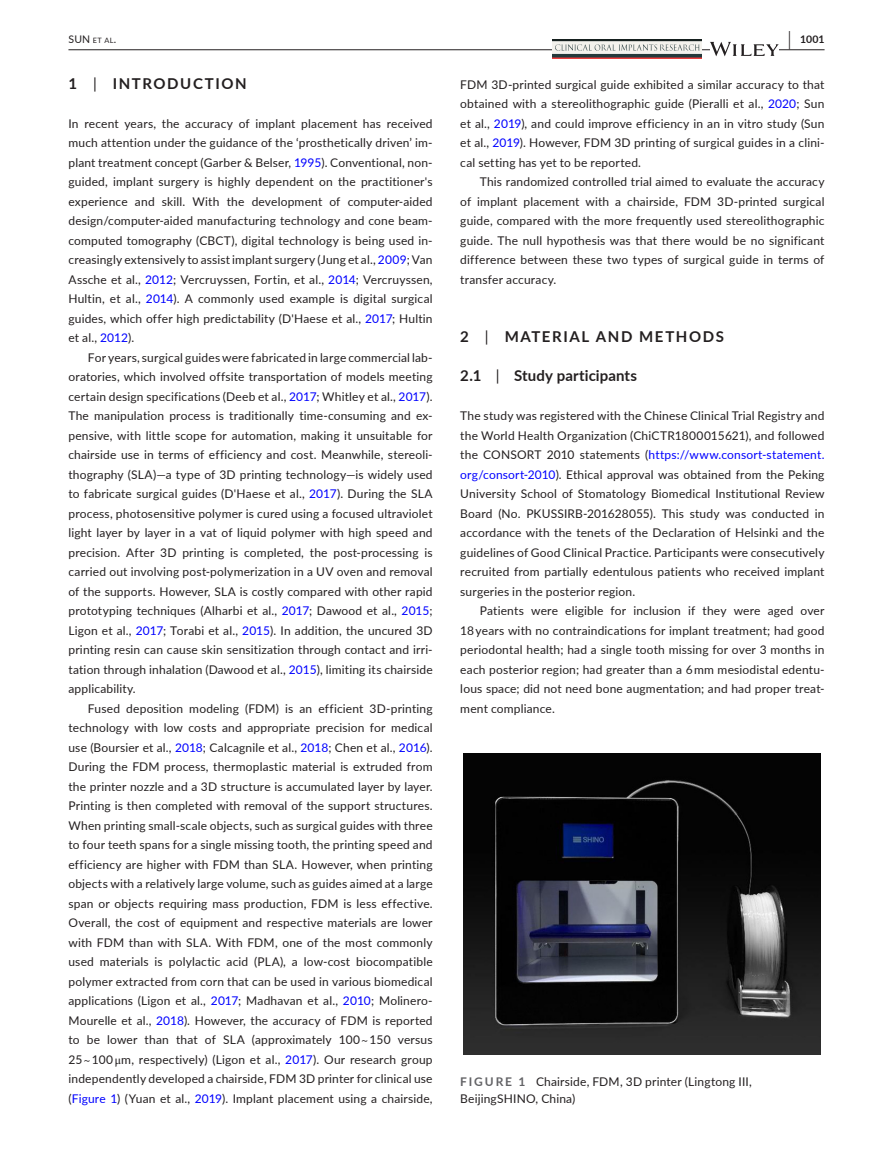
<style>
.page{position:relative;width:893px;height:1174px;background:#fff}
.page>*{position:absolute;margin:0;border:0;box-sizing:border-box;transform-origin:0 0}
.t1{font:700 15px "Lato";letter-spacing:.1em;color:#231f20}
.t2{font:700 15px "Lato";letter-spacing:.005em;color:#231f20}
.t3{font:12px/19.5px "Lato";letter-spacing:.015em;color:#231f20;text-align:justify}
.t4{font:10.5px "Lato";color:#231f20}
.t5{font:700 10.5px "Lato";color:#231f20}
.s1{font-size:7.35px}
.s2{font-size:19.5px}
.s3{font-weight:400}
.s4{color:#00f}
.s5{font-family:"STIX"}
.s6{font-weight:700;color:#636366}
</style>
<div class="page">
<hr style="left:68px;top:49px;width:756px;height:1px;background:#231f20">
<img style="left:553px;top:39px;width:148px;height:20px">
<svg style="left:710px;top:42px;width:69px;height:14px"></svg>
<img style="left:464px;top:753px;width:357px;height:301px">
<p class="t4" style="left:68px;top:31px;width:49px">SUN <span class="s1">et al</span>.</p>
<p class="t5" style="left:789px;top:31px;width:37px"><span class="s2">|</span> 1001</p>
<p class="t1" style="left:68px;top:72px;width:180px">1 <span class="s3">|</span> INTRODUCTION</p>
<p class="t3" style="left:68px;top:113px;width:366px">In recent years, the accuracy of implant placement has received much attention under the guidance of the ‘prosthetically driven’ im&shy;plant treatment concept (Garber &amp; Belser, <span class="s4">1995</span>). Conventional, non&shy;guided, implant surgery is highly dependent on the practitioner's experience and skill. With the development of computer-aided design/computer-aided manufacturing technology and cone beam&shy;computed tomography (CBCT), digital technology is being used in&shy;creasingly extensively to assist implant surgery (Jung et al., <span class="s4">2009</span>; Van Assche et al., <span class="s4">2012</span>; Vercruyssen, Fortin, et al., <span class="s4">2014</span>; Vercruyssen, Hultin, et al., <span class="s4">2014</span>). A commonly used example is digital surgical guides, which offer high predictability (D'Haese et al., <span class="s4">2017</span>; Hultin et al., <span class="s4">2012</span>).</p>
<p class="t3" style="left:68px;top:347px;width:366px;text-indent:20px">For years, surgical guides were fabricated in large commercial lab&shy;oratories, which involved offsite transportation of models meeting certain design specifications (Deeb et al., <span class="s4">2017</span>; Whitley et al., <span class="s4">2017</span>).<br>The manipulation process is traditionally time-consuming and ex&shy;pensive, with little scope for automation, making it unsuitable for chairside use in terms of efficiency and cost. Meanwhile, stereoli&shy;thography (SLA)—a type of 3D printing technology—is widely used to fabricate surgical guides (D'Haese et al., <span class="s4">2017</span>). During the SLA process, photosensitive polymer is cured using a focused ultraviolet light layer by layer in a vat of liquid polymer with high speed and precision. After 3D printing is completed, the post-processing is carried out involving post-polymerization in a UV oven and removal of the supports. However, SLA is costly compared with other rapid prototyping techniques (Alharbi et al., <span class="s4">2017</span>; Dawood et al., <span class="s4">2015</span>; Ligon et al., <span class="s4">2017</span>; Torabi et al., <span class="s4">2015</span>). In addition, the uncured 3D printing resin can cause skin sensitization through contact and irri&shy;tation through inhalation (Dawood et al., <span class="s4">2015</span>), limiting its chairside applicability.</p>
<p class="t3" style="left:68px;top:698px;width:366px;text-indent:20px">Fused deposition modeling (FDM) is an efficient 3D-printing technology with low costs and appropriate precision for medical use (Boursier et al., <span class="s4">2018</span>; Calcagnile et al., <span class="s4">2018</span>; Chen et al., <span class="s4">2016</span>).<br>During the FDM process, thermoplastic material is extruded from the printer nozzle and a 3D structure is accumulated layer by layer.<br>Printing is then completed with removal of the support structures.<br>When printing small-scale objects, such as surgical guides with three to four teeth spans for a single missing tooth, the printing speed and efficiency are higher with FDM than SLA. However, when printing objects with a relatively large volume, such as guides aimed at a large span or objects requiring mass production, FDM is less effective.<br>Overall, the cost of equipment and respective materials are lower with FDM than with SLA. With FDM, one of the most commonly used materials is polylactic acid (PLA), a low-cost biocompatible polymer extracted from corn that can be used in various biomedical applications (Ligon et al., <span class="s4">2017</span>; Madhavan et al., <span class="s4">2010</span>; Molinero-Mourelle et al., <span class="s4">2018</span>). However, the accuracy of FDM is reported to be lower than that of SLA (approximately 100 <span class="s5">~</span> 150 versus 25 <span class="s5">~</span> 100 <span class="s5">μ</span>m, respectively) (Ligon et al., <span class="s4">2017</span>). Our research group independently developed a chairside, FDM 3D printer for clinical use (<span class="s4">Figure 1</span>) (Yuan et al., <span class="s4">2019</span>). Implant placement using a chairside,</p>
<p class="t3" style="left:460px;top:74px;width:366px">FDM 3D-printed surgical guide exhibited a similar accuracy to that obtained with a stereolithographic guide (Pieralli et al., <span class="s4">2020</span>; Sun et al., <span class="s4">2019</span>), and could improve efficiency in an in vitro study (Sun et al., <span class="s4">2019</span>). However, FDM 3D printing of surgical guides in a clini&shy;cal setting has yet to be reported.</p>
<p class="t3" style="left:460px;top:171px;width:366px;text-indent:20px">This randomized controlled trial aimed to evaluate the accuracy of implant placement with a chairside, FDM 3D-printed surgical guide, compared with the more frequently used stereolithographic guide. The null hypothesis was that there would be no significant difference between these two types of surgical guide in terms of transfer accuracy.</p>
<p class="t1" style="left:460px;top:326px;width:265px">2 <span class="s3">|</span> MATERIAL AND METHODS</p>
<p class="t2" style="left:460px;top:365px;width:178px">2.1 <span class="s3">|</span> Study participants</p>
<p class="t3" style="left:460px;top:405px;width:366px">The study was registered with the Chinese Clinical Trial Registry and the World Health Organization (ChiCTR1800015621), and followed the CONSORT 2010 statements (<span class="s4">https://www.consort-statement. org/consort-2010</span>). Ethical approval was obtained from the Peking University School of Stomatology Biomedical Institutional Review Board (No. PKUSSIRB-201628055). This study was conducted in accordance with the tenets of the Declaration of Helsinki and the guidelines of Good Clinical Practice. Participants were consecutively recruited from partially edentulous patients who received implant surgeries in the posterior region.</p>
<p class="t3" style="left:460px;top:600px;width:366px;text-indent:20px">Patients were eligible for inclusion if they were aged over 18 years with no contraindications for implant treatment; had good periodontal health; had a single tooth missing for over 3 months in each posterior region; had greater than a 6 mm mesiodistal edentu&shy;lous space; did not need bone augmentation; and had proper treat&shy;ment compliance.</p>
<p class="t3" style="left:460px;top:1073px;width:293px;line-height:16.5px"><span class="s6">FIGURE 1</span> Chairside, FDM, 3D printer (Lingtong III,<br>BeijingSHINO, China)</p>
</div>
